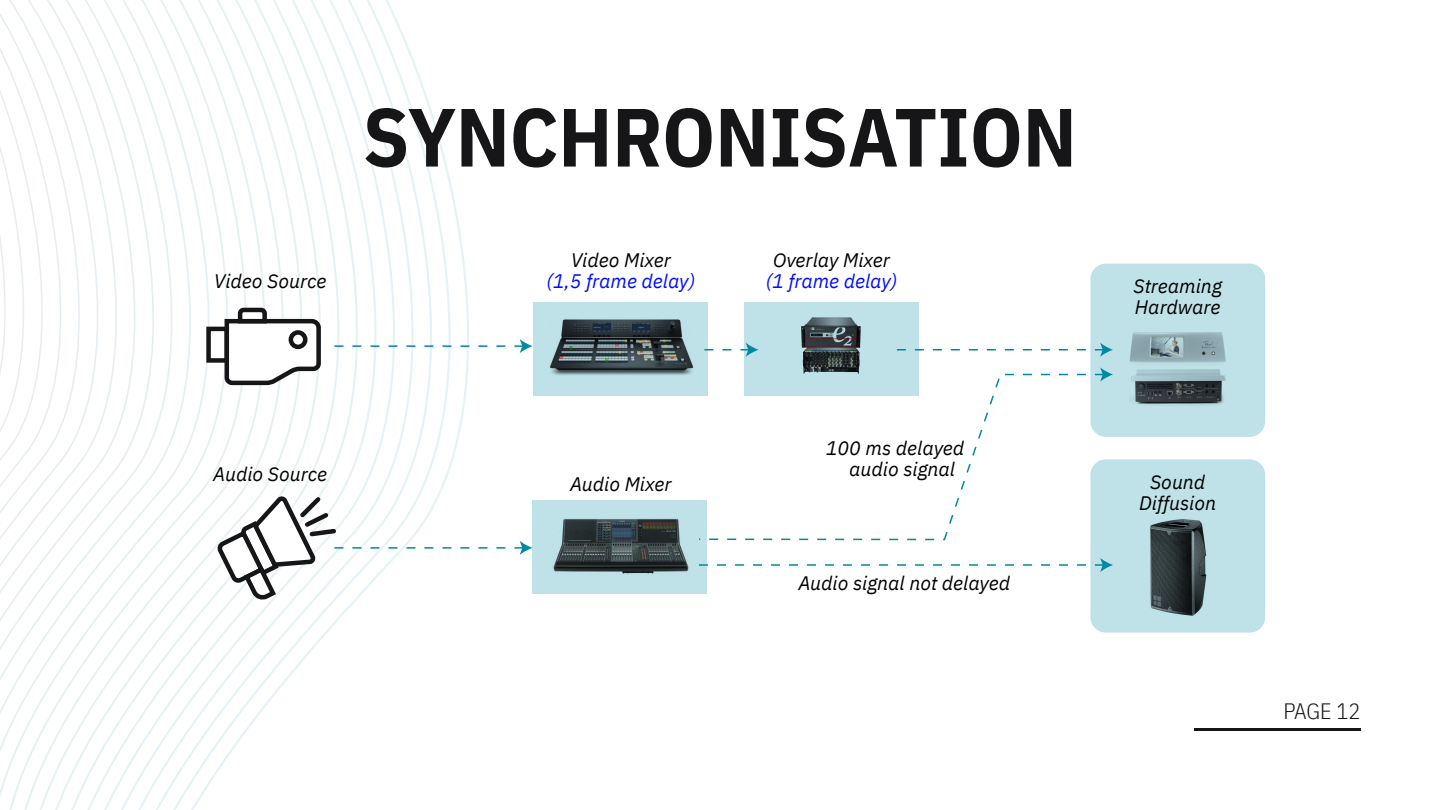
<style>
.page{position:relative;width:1440px;height:810px;background:#fff}
.page>*{position:absolute;margin:0;border:0;box-sizing:border-box;transform-origin:0 0}
.t1{font:700 82.5px "IBM Plex Sans Cond";color:#161619}
.t2{font:300 22.27px "IBM Plex Sans Cond";letter-spacing:-.005em;color:#161619}
.t3{font:italic 19.5px/21px "IBM Plex Sans";color:#000}
.t4{font:italic 19.5px "IBM Plex Sans";color:#000dff}
</style>
<div class="page">
<svg style="left:337px;top:0;width:21px;height:621px"></svg>
<svg style="left:315px;top:0;width:22px;height:646px"></svg>
<svg style="left:294px;top:0;width:21px;height:671px"></svg>
<svg style="left:273px;top:0;width:21px;height:697px"></svg>
<svg style="left:252px;top:0;width:21px;height:724px"></svg>
<svg style="left:231px;top:0;width:21px;height:752px"></svg>
<svg style="left:210px;top:0;width:21px;height:783px"></svg>
<svg style="left:189px;top:0;width:21px;height:810px"></svg>
<svg style="left:168px;top:0;width:21px;height:810px"></svg>
<svg style="left:147px;top:0;width:21px;height:810px"></svg>
<svg style="left:125px;top:0;width:22px;height:810px"></svg>
<svg style="left:104px;top:0;width:21px;height:810px"></svg>
<svg style="left:83px;top:0;width:21px;height:810px"></svg>
<svg style="left:62px;top:0;width:21px;height:810px"></svg>
<svg style="left:41px;top:0;width:21px;height:810px"></svg>
<svg style="left:0;top:0;width:41px;height:810px"></svg>
<div style="left:534px;top:302px;width:174px;height:94px;background:#bfe1e8"></div>
<div style="left:744px;top:302px;width:175px;height:94px;background:#bfe1e8"></div>
<svg style="left:704px;top:343px;width:55px;height:14px"></svg>
<div style="left:532px;top:500px;width:175px;height:94px;background:#bfe1e8"></div>
<div style="left:206px;top:327px;width:23px;height:36px;background:#fff;border:4px solid #161619"></div>
<svg style="left:222px;top:305px;width:101px;height:82px"></svg>
<svg style="left:291px;top:332px;width:14px;height:15px"></svg>
<div style="left:289px;top:330px;width:19px;height:19px;border:4px solid #161619;border-radius:50%"></div>
<svg style="left:329px;top:339px;width:203px;height:14px"></svg>
<div style="left:1090px;top:264px;width:175px;height:173px;background:#bfe1e8;border-radius:16px"></div>
<svg style="left:896px;top:343px;width:217px;height:14px"></svg>
<img style="left:550px;top:319px;width:143px;height:56px">
<img style="left:801px;top:317px;width:59px;height:56px">
<img style="left:1129px;top:332px;width:97px;height:73px">
<div style="left:1090px;top:459px;width:175px;height:174px;background:#bfe1e8;border-radius:16px"></div>
<svg style="left:213px;top:493px;width:319px;height:112px"></svg>
<svg style="left:699px;top:558px;width:414px;height:14px"></svg>
<svg style="left:699px;top:373px;width:406px;height:168px"></svg>
<svg style="left:1100px;top:367px;width:13px;height:15px"></svg>
<img style="left:553px;top:518px;width:136px;height:56px">
<img style="left:1150px;top:519px;width:57px;height:97px">
<hr style="left:1194px;top:729px;width:166px;height:2px;background:#161619">
<h1 class="t1" style="left:363px;top:72px;width:715px">SYNCHRONISATION</h1>
<p class="t3" style="left:571px;top:248px;width:102px">Video Mixer</p>
<p class="t4" style="left:546px;top:267px;width:150px">(1,5 frame delay)</p>
<p class="t3" style="left:773px;top:248px;width:118px">Overlay Mixer</p>
<p class="t3" style="left:214px;top:269px;width:114px">Video Source</p>
<p class="t4" style="left:766px;top:267px;width:133px">(1 frame delay)</p>
<p class="t3" style="left:213px;top:462px;width:115px">Audio Source</p>
<p class="t3" style="left:570px;top:472px;width:103px">Audio Mixer</p>
<p class="t3" style="left:849px;top:436px;width:117px;text-indent:-23px">100 ms delayed audio signal</p>
<p class="t3" style="left:798px;top:571px;width:213px">Audio signal not delayed</p>
<p class="t3" style="left:1133px;top:274px;width:90px">Streaming<br>Hardware</p>
<p class="t3" style="left:1139px;top:470px;width:78px;text-align:center">Sound<br>Diffusion</p>
<p class="t2" style="left:1283px;top:694px;width:79px">PAGE 12</p>
</div>
